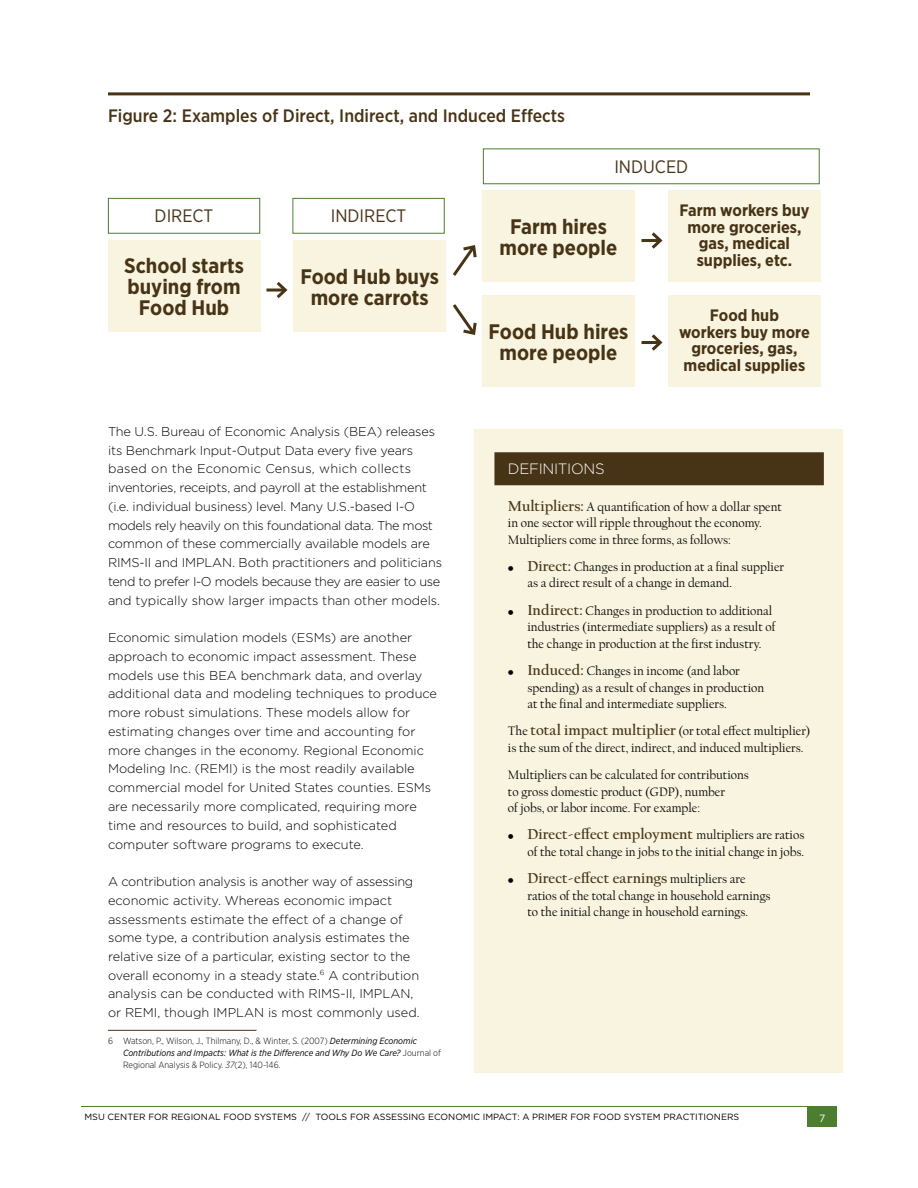
<style>
.page{position:relative;width:918px;height:1188px;background:#fff}
.page>*{position:absolute;margin:0;border:0;box-sizing:border-box;transform-origin:0 0}
.t1{font:700 21px/21px "Gotham Narrow";color:#473316;text-align:center}
.t2{font:500 18px "Gotham Narrow";color:#473316}
.t3{font:18px "Gotham Narrow";color:#473316}
.t4{font:700 16.5px/16.5px "Gotham Narrow";color:#473316;text-align:center}
.t5{font:700 15px "Californian FB";color:#473316}
.t6{font:300 15px "Gotham";letter-spacing:-.02em;color:#fff}
.t7{font:300 12.75px/18.8px "Gotham";color:#000}
.t8{font:12.75px/16.5px "Californian FB";color:#000}
.t9{font:10.5px "Gotham";color:#fff}
.t10{font:300 9px/12px "Gotham Narrow";color:#000}
.t11{font:9px "Gotham";color:#000}
.s1{font-weight:400;font-style:italic}
.s2{font-style:italic}
.s3{font-weight:700;font-size:15px;color:#473316}
.s4{font-size:9px}
.s5{font-weight:400;font-size:9px;color:#000}
.s6{font-weight:400;font-size:12.75px;color:#000}
</style>
<div class="page">
<hr style="left:108px;top:92px;width:702px;height:3px;background:#473316">
<hr style="left:108px;top:1030px;width:148px;height:1px;background:#473316">
<div style="left:108px;top:240px;width:152px;height:92px;background:#f8f4df"></div>
<div style="left:294px;top:240px;width:152px;height:92px;background:#f8f4df"></div>
<div style="left:482px;top:190px;width:153px;height:92px;background:#f8f4df"></div>
<hr style="left:267px;top:289px;width:18px;height:3px;background:#473316">
<svg style="left:273px;top:282px;width:15px;height:17px"></svg>
<svg style="left:452px;top:245px;width:25px;height:31px"></svg>
<div style="left:482px;top:296px;width:153px;height:91px;background:#f8f4df"></div>
<div style="left:668px;top:190px;width:153px;height:92px;background:#f8f4df"></div>
<div style="left:668px;top:296px;width:153px;height:91px;background:#f8f4df"></div>
<hr style="left:642px;top:239px;width:18px;height:3px;background:#473316">
<svg style="left:651px;top:232px;width:12px;height:17px"></svg>
<hr style="left:642px;top:341px;width:18px;height:3px;background:#473316">
<svg style="left:651px;top:334px;width:12px;height:17px"></svg>
<svg style="left:453px;top:304px;width:24px;height:31px"></svg>
<div style="left:108px;top:198px;width:152px;height:36px;border:1px solid #4c7e31"></div>
<div style="left:292px;top:198px;width:153px;height:36px;border:1px solid #4c7e31"></div>
<div style="left:483px;top:148px;width:337px;height:36px;border:1px solid #4c7e31"></div>
<div style="left:474px;top:429px;width:369px;height:643px;background:#f8f4df"></div>
<div style="left:494px;top:452px;width:330px;height:33px;background:#473316"></div>
<hr style="left:81px;top:1106px;width:756px;height:1px;background:#4c7e31">
<div style="left:807px;top:1107px;width:30px;height:20px;background:#4c7e31"></div>
<h2 class="t2" style="left:108px;top:105px;width:459px">Figure 2: Examples of Direct, Indirect, and Induced Effects</h2>
<h2 class="t3" style="left:614px;top:155px;width:75px">INDUCED</h2>
<h2 class="t3" style="left:155px;top:205px;width:60px">DIRECT</h2>
<h2 class="t3" style="left:331px;top:205px;width:77px">INDIRECT</h2>
<h1 class="t1" style="left:124px;top:255px;width:121px">School starts buying from<br>Food Hub</h1>
<h1 class="t1" style="left:300px;top:266px;width:140px">Food Hub buys more carrots</h1>
<p class="t7" style="left:108px;top:422px;width:336px">The U.S. Bureau of Economic Analysis (BEA) releases its Benchmark Input-Output Data every five years based on the Economic Census, which collects inventories, receipts, and payroll at the establishment (i.e. individual business) level. Many U.S.-based I-O models rely heavily on this foundational data. The most common of these commercially available models are RIMS-II and IMPLAN. Both practitioners and politicians tend to prefer I-O models because they are easier to use and typically show larger impacts than other models.</p>
<p class="t7" style="left:108px;top:628px;width:331px">Economic simulation models (ESMs) are another approach to economic impact assessment. These models use this BEA benchmark data, and overlay additional data and modeling techniques to produce more robust simulations. These models allow for estimating changes over time and accounting for more changes in the economy. Regional Economic Modeling Inc. (REMI) is the most readily available commercial model for United States counties. ESMs are necessarily more complicated, requiring more time and resources to build, and sophisticated computer software programs to execute.</p>
<p class="t7" style="left:108px;top:872px;width:313px">A contribution analysis is another way of assessing economic activity. Whereas economic impact assessments estimate the effect of a change of some type, a contribution analysis estimates the relative size of a particular, existing sector to the overall economy in a steady state.<sup>6</sup> A contribution analysis can be conducted with RIMS-II, IMPLAN, or REMI, though IMPLAN is most commonly used.</p>
<p class="t10" style="left:123px;top:1035px;width:320px;text-indent:-15px">6 Watson, P., Wilson, J., Thilmany, D., &amp; Winter, S. (2007) <span class="s1">Determining Economic<br>Contributions and Impacts: What is the Difference and Why Do We Care?</span> Journal of<br>Regional Analysis &amp; Policy. <span class="s2">37</span>(2), 140-146.</p>
<h1 class="t1" style="left:500px;top:216px;width:119px">Farm hires more people</h1>
<h1 class="t1" style="left:489px;top:321px;width:141px">Food Hub hires more people</h1>
<p class="t4" style="left:679px;top:202px;width:132px">Farm workers buy more groceries, gas, medical supplies, etc.</p>
<p class="t4" style="left:679px;top:307px;width:132px">Food hub workers buy more groceries, gas, medical supplies</p>
<p class="t6" style="left:508px;top:459px;width:98px">DEFINITIONS</p>
<p class="t8" style="left:508px;top:499px;width:276px"><span class="s3">Multipliers:</span> A quantification of how a dollar spent in one sector will ripple throughout the economy.<br>Multipliers come in three forms, as follows:</p>
<p class="t8" style="left:527px;top:559px;width:258px;text-indent:-20px"><span class="s4">•</span> <span class="s3">Direct:</span> Changes in production at a final supplier as a direct result of a change in demand.</p>
<p class="t8" style="left:527px;top:603px;width:250px;text-indent:-19px"><span class="s4">•</span> <span class="s3">Indirect:</span> Changes in production to additional industries (intermediate suppliers) as a result of the change in production at the first industry.</p>
<p class="t8" style="left:527px;top:663px;width:238px;text-indent:-19px"><span class="s4">•</span> <span class="s3">Induced:</span> Changes in income (and labor spending) as a result of changes in production at the final and intermediate suppliers.</p>
<p class="t8" style="left:508px;top:723px;width:304px">The <span class="s3">total impact multiplier</span> (or total effect multiplier) is the sum of the direct, indirect, and induced multipliers.</p>
<p class="t8" style="left:508px;top:767px;width:243px">Multipliers can be calculated for contributions to gross domestic product (GDP), number<br>of jobs, or labor income. For example:</p>
<p class="t5" style="left:508px;top:826px;width:298px"><span class="s5">•</span> Direct-effect employment <span class="s6">multipliers are ratios</span></p>
<p class="t8" style="left:527px;top:844px;width:278px">of the total change in jobs to the initial change in jobs.</p>
<p class="t5" style="left:508px;top:869px;width:239px"><span class="s5">•</span> Direct-effect earnings <span class="s6">multipliers are</span></p>
<p class="t8" style="left:527px;top:888px;width:245px">ratios of the total change in household earnings to the initial change in household earnings.</p>
<p class="t11" style="left:85px;top:1111px;width:656px">MSU CENTER FOR REGIONAL FOOD SYSTEMS // TOOLS FOR ASSESSING ECONOMIC IMPACT: A PRIMER FOR FOOD SYSTEM PRACTITIONERS</p>
<p class="t9" style="left:819px;top:1111px;width:8px">7</p>
</div>
